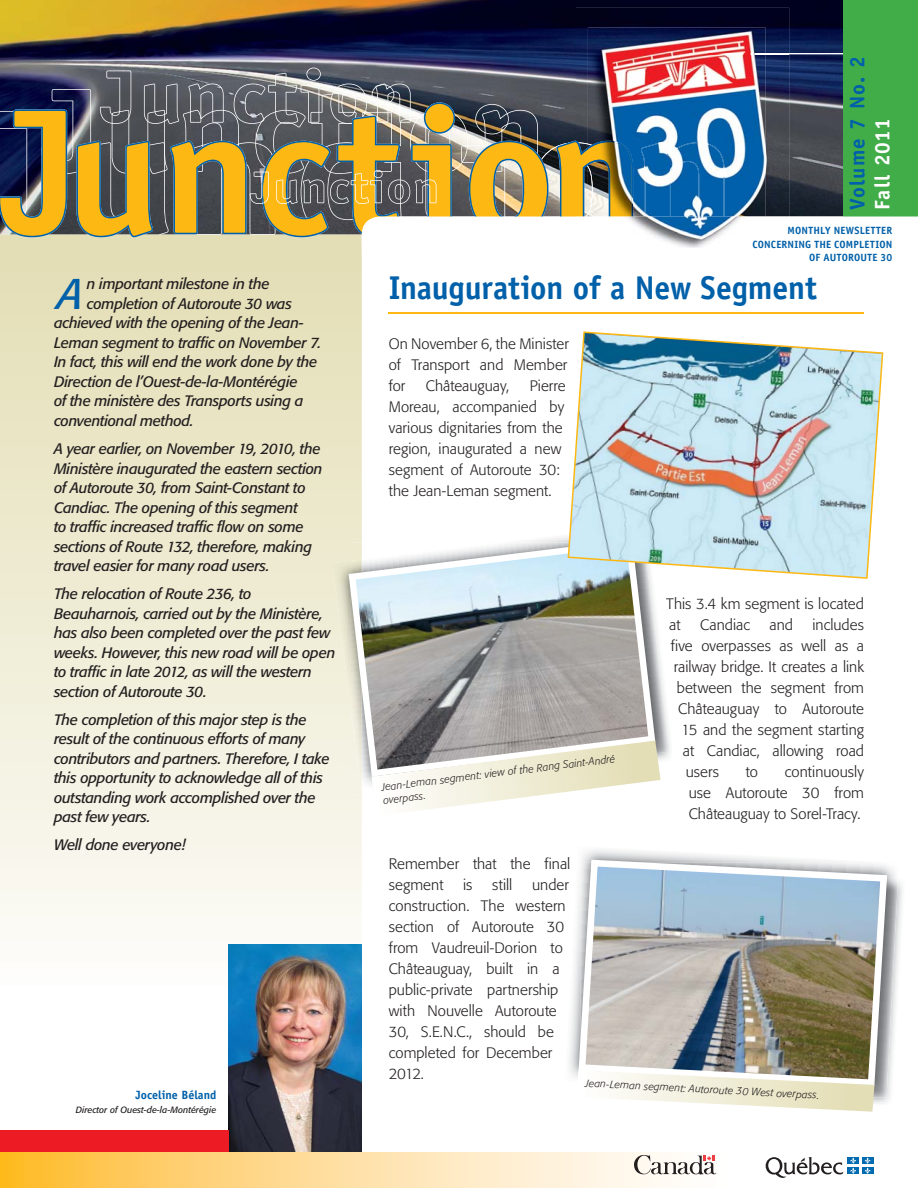
<style>
.page{position:relative;width:918px;height:1188px;background:#fff}
.page>*{position:absolute;margin:0;border:0;box-sizing:border-box;transform-origin:0 0}
.t1{font:italic 42.45px "Formata";color:#0060a9}
.t2{font:700 33px "Officina Sans Std";color:#0060a9;scale:.96 1}
.t3{font:700 21px "Officina Sans Std";letter-spacing:.055em;color:#0060a9}
.t4{font:700 21px "Officina Sans Std";letter-spacing:.035em;color:#fff}
.t5{font:700 21px "Officina Sans Std";letter-spacing:.01em;color:#fff;scale:.9 1}
.t6{font:italic 15px/19.5px "Formata";letter-spacing:-.02em;color:#231f20}
.t7{font:300 15px/21px "Formata";color:#231f20}
.t8{font:700 12px "Officina Sans Std";color:#0060a9}
.t9{font:700 10.5px/13.5px "Officina Sans Std";letter-spacing:.015em;color:#0060a9;text-align:right}
.t10{font:italic 300 10.5px/13.5px "Formata";color:#231f20}
.t11{font:italic 9px "Formata";color:#231f20}
</style>
<div class="page">
<svg style="left:0;top:237px;width:362px;height:691px;background:#eeebd4"></svg>
<img style="left:228px;top:944px;width:134px;height:209px">
<div style="left:0;top:1130px;width:228px;height:23px;background:#ed1c24"></div>
<hr style="left:389px;top:313px;width:475px;height:1px;background:#fdb813">
<img style="left:350px;top:790px;width:12px;height:4px">
<img style="left:333px;top:561px;width:16px;height:144px">
<img style="left:363px;top:617px;width:307px;height:168px">
<img style="left:350px;top:777px;width:12px;height:13px">
<svg style="left:349px;top:539px;width:306px;height:238px;background:#afb1ae"></svg>
<svg style="left:372px;top:741px;width:289px;height:70px"></svg>
<img style="left:569px;top:850px;width:228px;height:228px">
<img style="left:874px;top:867px;width:25px;height:231px">
<img style="left:579px;top:860px;width:308px;height:226px">
<svg style="left:576px;top:1070px;width:298px;height:42px"></svg>
<img style="left:568px;top:331px;width:315px;height:248px">
<svg style="left:0;top:1153px;width:874px;height:35px"></svg>
<svg style="left:634px;top:1152px;width:82px;height:26px"></svg>
<svg style="left:766px;top:1157px;width:78px;height:21px"></svg>
<div style="left:848px;top:1157px;width:11px;height:7px;background:#006bb1"></div>
<div style="left:862px;top:1157px;width:11px;height:7px;background:#006bb1"></div>
<div style="left:848px;top:1167px;width:11px;height:7px;background:#006bb1"></div>
<svg style="left:850px;top:1158px;width:6px;height:16px"></svg>
<div style="left:862px;top:1167px;width:11px;height:7px;background:#006bb1"></div>
<svg style="left:865px;top:1158px;width:6px;height:16px"></svg>
<img style="left:0;top:0;width:844px;height:102px">
<hr style="left:708px;top:54px;width:142px;height:1px;background:#fff">
<div style="left:844px;top:0;width:74px;height:234px;background:#41ad49"></div>
<svg style="left:0;top:102px;width:85px;height:135px;background:#837143"></svg>
<img style="left:576px;top:8px;width:213px;height:60px">
<svg style="left:766px;top:54px;width:23px;height:1px"></svg>
<img style="left:588px;top:28px;width:178px;height:40px">
<img style="left:708px;top:54px;width:58px;height:1px">
<img style="left:85px;top:68px;width:833px;height:206px">
<h1 class="t1" style="left:57px;top:275px;width:27px">A</h1>
<p class="t6" style="left:87px;top:276px;width:184px">n important milestone in the</p>
<p class="t6" style="left:87px;top:295px;width:207px">completion of Autoroute 30 was</p>
<p class="t6" style="left:54px;top:315px;width:251px">achieved with the opening of the Jean-</p>
<p class="t6" style="left:54px;top:334px;width:269px">Leman segment to traffic on November 7.</p>
<p class="t6" style="left:54px;top:354px;width:265px">In fact, this will end the work done by the</p>
<p class="t6" style="left:54px;top:373px;width:245px">Direction de l’Ouest-de-la-Montérégie</p>
<p class="t6" style="left:54px;top:393px;width:251px">of the ministère des Transports using a</p>
<p class="t6" style="left:54px;top:412px;width:141px">conventional method.</p>
<p class="t6" style="left:54px;top:440px;width:270px">A year earlier, on November 19, 2010, the Ministère inaugurated the eastern section of Autoroute 30, from Saint-Constant to Candiac. The opening of this segment<br>to traffic increased traffic flow on some sections of Route 132, therefore, making travel easier for many road users.</p>
<p class="t6" style="left:54px;top:585px;width:283px">The relocation of Route 236, to Beauharnois, carried out by the Ministère, has also been completed over the past few weeks. However, this new road will be open to traffic in late 2012, as will the western section of Autoroute 30.</p>
<p class="t6" style="left:54px;top:711px;width:277px">The completion of this major step is the result of the continuous efforts of many contributors and partners. Therefore, I take this opportunity to acknowledge all of this outstanding work accomplished over the past few years.</p>
<p class="t6" style="left:54px;top:837px;width:133px">Well done everyone!</p>
<p class="t8" style="left:135px;top:1091px;width:82px">Joceline Béland</p>
<p class="t11" style="left:76px;top:1106px;width:142px">Director of Ouest-de-la-Montérégie</p>
<h3 class="t3" style="left:849px;top:210px;width:155px;rotate:-90deg">Volume 7 No. 2</h3>
<h3 class="t3" style="left:849px;top:117px;width:55px;rotate:-90deg">, n<sup>o</sup> 2</h3>
<h3 class="t4" style="left:875px;top:210px;width:93px;rotate:-90deg">Fall 2011</h3>
<p class="t9" style="left:753px;top:225px;width:141px">MONTHLY NEWSLETTER<br>CONCERNING THE COMPLETION<br>OF AUTOROUTE 30</p>
<h3 class="t5" style="left:875px;top:208px;width:82px;rotate:-90deg">Été 2011</h3>
<p class="t9" style="left:722px;top:225px;width:172px">LA LETTRE MENSUELLE SUR LE<br>PARACHÈVEME T DE L’AUTOROUTE 30</p>
<h2 class="t2" style="left:389px;top:276px;width:448px">Inauguration of a New Segment</h2>
<p class="t7" style="left:389px;top:334px;width:182px;text-align:justify">On November 6, the Minister of Transport and Member for</p>
<p class="t7" style="left:426px;top:376px;width:85px">Châteauguay,</p>
<p class="t7" style="left:389px;top:376px;width:179px;text-indent:141px">Pierre<br>Moreau, accompanied by various dignitaries from the region, inaugurated a new segment of Autoroute 30: the Jean-Leman segment.</p>
<p class="t10" style="left:381px;top:781px;width:237px;rotate:-7deg">Jean-Leman segment: view of the Rang Saint-André overpass.</p>
<p class="t7" style="left:666px;top:594px;width:199px">This 3.4 km segment is located at</p>
<p class="t7" style="left:700px;top:615px;width:51px">Candiac</p>
<p class="t7" style="left:769px;top:615px;width:25px">and</p>
<p class="t7" style="left:812px;top:615px;width:53px">includes</p>
<p class="t7" style="left:671px;top:636px;width:195px">five overpasses as well as a</p>
<p class="t7" style="left:674px;top:657px;width:192px">railway bridge. It creates a link</p>
<p class="t7" style="left:677px;top:678px;width:189px">between the segment from</p>
<p class="t7" style="left:678px;top:699px;width:187px">Châteauguay to Autoroute</p>
<p class="t7" style="left:681px;top:720px;width:184px">15 and the segment starting</p>
<p class="t7" style="left:683px;top:741px;width:183px">at Candiac, allowing road</p>
<p class="t7" style="left:686px;top:762px;width:35px">users</p>
<p class="t7" style="left:746px;top:762px;width:14px">to</p>
<p class="t7" style="left:689px;top:762px;width:177px;text-align:justify;text-indent:96px">continuously use Autoroute 30 from Châteauguay to Sorel-Tracy.</p>
<p class="t7" style="left:389px;top:855px;width:183px">Remember that the final segment</p>
<p class="t7" style="left:389px;top:876px;width:182px;text-indent:143px">under construction. The western section of Autoroute 30 from Vaudreuil-Dorion to<br>Châteauguay, built in a public-private partnership with Nouvelle Autoroute<br>30, S.E.N.C., should be completed for December<br>2012.</p>
<p class="t7" style="left:463px;top:876px;width:11px">is</p>
<p class="t7" style="left:492px;top:876px;width:22px">still</p>
<p class="t10" style="left:586px;top:1077px;width:236px;rotate:3deg">Jean-Leman segment: Autoroute 30 West overpass.</p>
</div>
